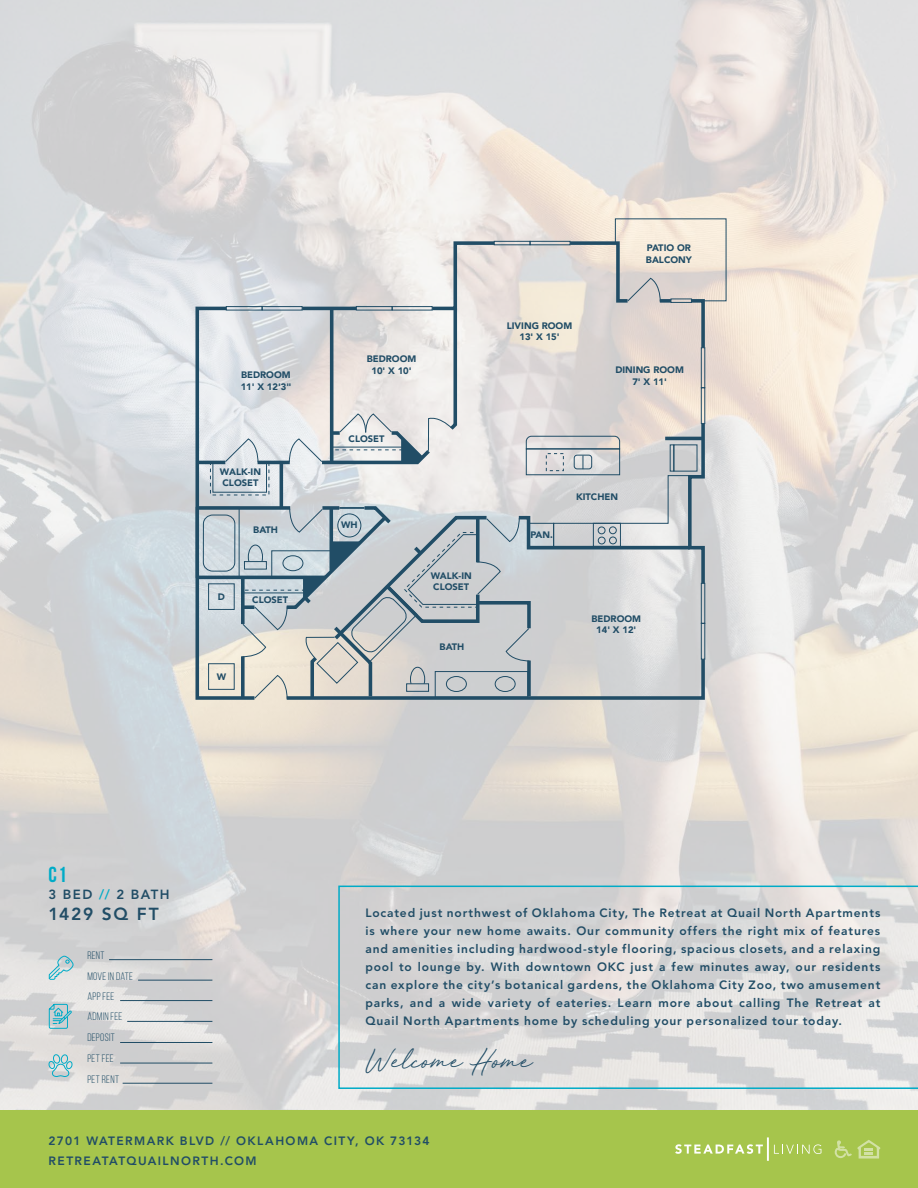
<style>
.page{position:relative;width:918px;height:1188px;background:#fff}
.page>*{position:absolute;margin:0;border:0;box-sizing:border-box;transform-origin:0 0}
.t1{font:25.5px "Red Vevet";color:#214d66}
.t2{font:700 21.75px "Bebas Neue";color:#00abc7}
.t3{font:800 17.4px "Avenir LT Std";letter-spacing:.09em;color:#214d66}
.t4{font:800 13.2px "Avenir LT Std";letter-spacing:.11em;color:#214d66}
.t5{font:800 12px/18px "Avenir LT Std";letter-spacing:.08em;color:#214d66;text-align:justify}
.t6{font:800 12px/19.5px "Avenir LT Std";letter-spacing:.115em;color:#214d66}
.t7{font:10.8px/21.6px "Bebas Neue";letter-spacing:.03em;color:#214d66}
.t8{font:900 9.45px/11.2px "Avenir";color:#214d66;text-align:center}
.s1{color:#00abc7}
</style>
<div class="page">
<img style="left:0;top:0;width:918px;height:1110px">
<div style="left:0;top:1110px;width:918px;height:78px;background:#a6c54c"></div>
<svg style="left:835px;top:1140px;width:45px;height:19px"></svg>
<svg style="left:675px;top:1137px;width:146px;height:24px"></svg>
<hr style="left:109px;top:959px;width:103px;height:1px;background:#214d66">
<hr style="left:120px;top:1063px;width:92px;height:1px;background:#214d66">
<hr style="left:120px;top:1000px;width:92px;height:1px;background:#214d66">
<hr style="left:123px;top:1083px;width:89px;height:1px;background:#214d66">
<hr style="left:127px;top:1021px;width:85px;height:1px;background:#214d66">
<hr style="left:120px;top:1042px;width:92px;height:1px;background:#214d66">
<hr style="left:138px;top:980px;width:74px;height:1px;background:#214d66">
<svg style="left:48px;top:1004px;width:24px;height:25px"></svg>
<svg style="left:48px;top:1054px;width:25px;height:23px"></svg>
<svg style="left:48px;top:955px;width:25px;height:25px"></svg>
<svg style="left:338px;top:886px;width:580px;height:203px;background:#cfd6d7"></svg>
<svg style="left:194px;top:218px;width:533px;height:484px;background:#d1d2d2"></svg>
<p class="t8" style="left:241px;top:369px;width:52px;text-align:left">BEDROOM<br>11' X 12'3"</p>
<p class="t8" style="left:220px;top:466px;width:43px;text-align:left">WALK-IN<br>CLOSET</p>
<p class="t8" style="left:218px;top:591px;width:9px">D</p>
<p class="t8" style="left:253px;top:523px;width:26px">BATH</p>
<p class="t8" style="left:252px;top:594px;width:37px">CLOSET</p>
<p class="t8" style="left:217px;top:671px;width:11px">W</p>
<p class="t8" style="left:367px;top:353px;width:51px">BEDROOM<br>10' X 10'</p>
<p class="t8" style="left:349px;top:433px;width:37px">CLOSET</p>
<p class="t8" style="left:341px;top:519px;width:18px">WH</p>
<p class="t8" style="left:431px;top:570px;width:43px;text-align:left">WALK-IN<br>CLOSET</p>
<p class="t8" style="left:440px;top:641px;width:26px">BATH</p>
<p class="t8" style="left:507px;top:320px;width:67px">LIVING ROOM<br>13' X 15'</p>
<p class="t8" style="left:646px;top:242px;width:48px;text-align:left">PATIO OR<br>BALCONY</p>
<p class="t8" style="left:615px;top:364px;width:70px">DINING ROOM<br>7' X 11'</p>
<p class="t8" style="left:530px;top:529px;width:24px">PAN.</p>
<p class="t8" style="left:576px;top:491px;width:44px">KITCHEN</p>
<p class="t8" style="left:591px;top:613px;width:51px">BEDROOM<br>14' X 12'</p>
<h2 class="t2" style="left:49px;top:863px;width:20px">C1</h2>
<p class="t4" style="left:49px;top:887px;width:123px">3 BED <span class="s1">//</span> 2 BATH</p>
<h3 class="t3" style="left:49px;top:904px;width:112px">1429 SQ FT</h3>
<p class="t7" style="left:87px;top:944px;width:19px">RENT</p>
<p class="t7" style="left:87px;top:985px;width:29px">APP FEE</p>
<p class="t7" style="left:87px;top:965px;width:47px">MOVE IN DATE</p>
<p class="t7" style="left:87px;top:1005px;width:37px">ADMIN FEE<br>DEPOSIT</p>
<p class="t7" style="left:87px;top:1048px;width:28px">PET FEE</p>
<p class="t7" style="left:87px;top:1068px;width:33px">PET RENT</p>
<p class="t5" style="left:365px;top:904px;width:517px">Located just northwest of Oklahoma City, The Retreat at Quail North Apartments is where your new home awaits. Our community offers the right mix of features and amenities including hardwood-style flooring, spacious closets, and a relaxing pool to lounge by. With downtown OKC just a few minutes away, our residents can explore the city’s botanical gardens, the Oklahoma City Zoo, two amusement parks, and a wide variety of eateries. Learn more about calling The Retreat at Quail North Apartments home by scheduling your personalized tour today.</p>
<h1 class="t1" style="left:365px;top:1042px;width:169px">Welcome Home</h1>
<p class="t6" style="left:49px;top:1131px;width:383px">2701 WATERMARK BLVD // OKLAHOMA CITY, OK 73134<br>RETREATATQUAILNORTH.COM</p>
</div>
